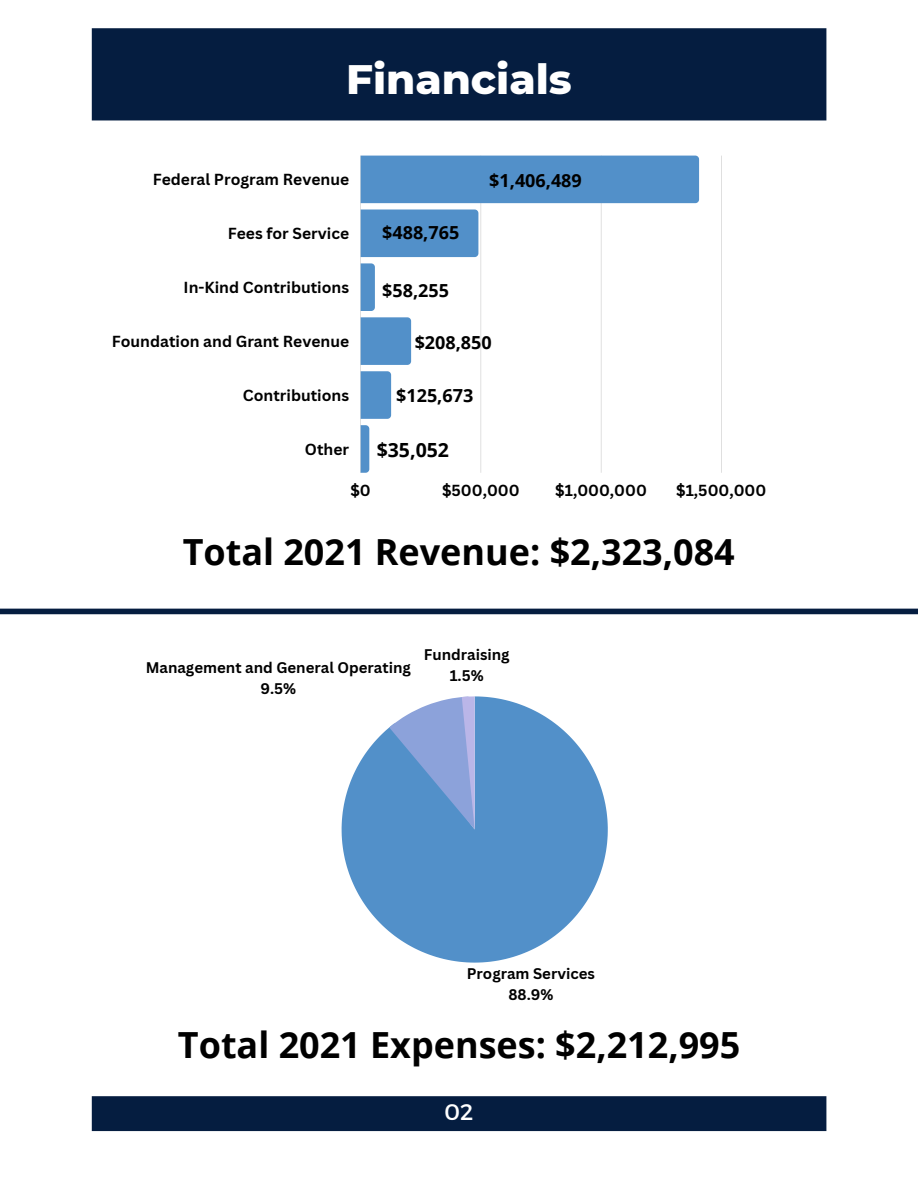
<style>
.page{position:relative;width:918px;height:1188px;background:#fff}
.page>*{position:absolute;margin:0;border:0;box-sizing:border-box;transform-origin:0 0}
.t1{font:800 42px "Montserrat";color:#fff}
.t2{font:700 36px "Open Sans";color:#000}
.t3{font:22.5px "Montserrat";color:#fff}
.t4{font:700 19.5px "Open Sans";color:#000}
.t5{font:700 18px "Open Sans";color:#000}
.t6{font:700 15.6px "Canva Sans";color:#000}
.t7{font:700 15px/20.9px "Canva Sans";color:#000;text-align:center}
</style>
<div class="page">
<div style="left:92px;top:28px;width:734px;height:92px;background:#051d40"></div>
<div style="left:92px;top:1096px;width:734px;height:35px;background:#051d40"></div>
<hr style="left:360px;top:156px;width:1px;height:317px;background:#000">
<hr style="left:481px;top:156px;width:1px;height:317px;background:#000">
<hr style="left:601px;top:156px;width:1px;height:317px;background:#000">
<hr style="left:721px;top:156px;width:1px;height:317px;background:#000">
<div style="left:361px;top:156px;width:338px;height:47px;background:#5290c9"></div>
<div style="left:361px;top:210px;width:117px;height:47px;background:#5290c9"></div>
<svg style="left:361px;top:263px;width:14px;height:48px"></svg>
<div style="left:361px;top:317px;width:50px;height:48px;background:#5290c9"></div>
<svg style="left:361px;top:371px;width:30px;height:48px"></svg>
<svg style="left:361px;top:425px;width:8px;height:48px"></svg>
<svg style="left:342px;top:696px;width:266px;height:267px;fill:#5290c9"></svg>
<svg style="left:389px;top:696px;width:87px;height:134px;background:#81a3d7"></svg>
<div style="left:0;top:609px;width:918px;height:5px;background:#051d40"></div>
<h1 class="t1" style="left:346px;top:54px;width:227px">Financials</h1>
<p class="t6" style="left:153px;top:168px;width:198px">Federal Program Revenue</p>
<p class="t6" style="left:228px;top:222px;width:123px">Fees for Service</p>
<p class="t6" style="left:184px;top:276px;width:167px">In-Kind Contributions</p>
<p class="t6" style="left:112px;top:330px;width:239px">Foundation and Grant Revenue</p>
<p class="t6" style="left:243px;top:384px;width:108px">Contributions</p>
<p class="t6" style="left:305px;top:438px;width:46px">Other</p>
<p class="t5" style="left:382px;top:220px;width:79px">$488,765</p>
<p class="t5" style="left:489px;top:167px;width:94px">$1,406,489</p>
<p class="t5" style="left:382px;top:278px;width:68px">$58,255</p>
<p class="t5" style="left:415px;top:330px;width:79px">$208,850</p>
<p class="t5" style="left:396px;top:383px;width:79px">$125,673</p>
<p class="t4" style="left:377px;top:436px;width:74px">$35,052</p>
<p class="t6" style="left:350px;top:479px;width:22px">$0</p>
<p class="t6" style="left:442px;top:479px;width:79px">$500,000</p>
<p class="t6" style="left:555px;top:479px;width:93px">$1,000,000</p>
<p class="t6" style="left:676px;top:479px;width:92px">$1,500,000</p>
<h2 class="t2" style="left:183px;top:527px;width:554px">Total 2021 Revenue: $2,323,084</h2>
<p class="t7" style="left:146px;top:657px;width:267px">Management and General Operating<br>9.5%</p>
<p class="t7" style="left:424px;top:644px;width:87px">Fundraising<br>1.5%</p>
<p class="t7" style="left:467px;top:963px;width:130px">Program Services<br>88.9%</p>
<h2 class="t2" style="left:178px;top:1019px;width:564px">Total 2021 Expenses: $2,212,995</h2>
<h3 class="t3" style="left:445px;top:1097px;width:30px">02</h3>
</div>
